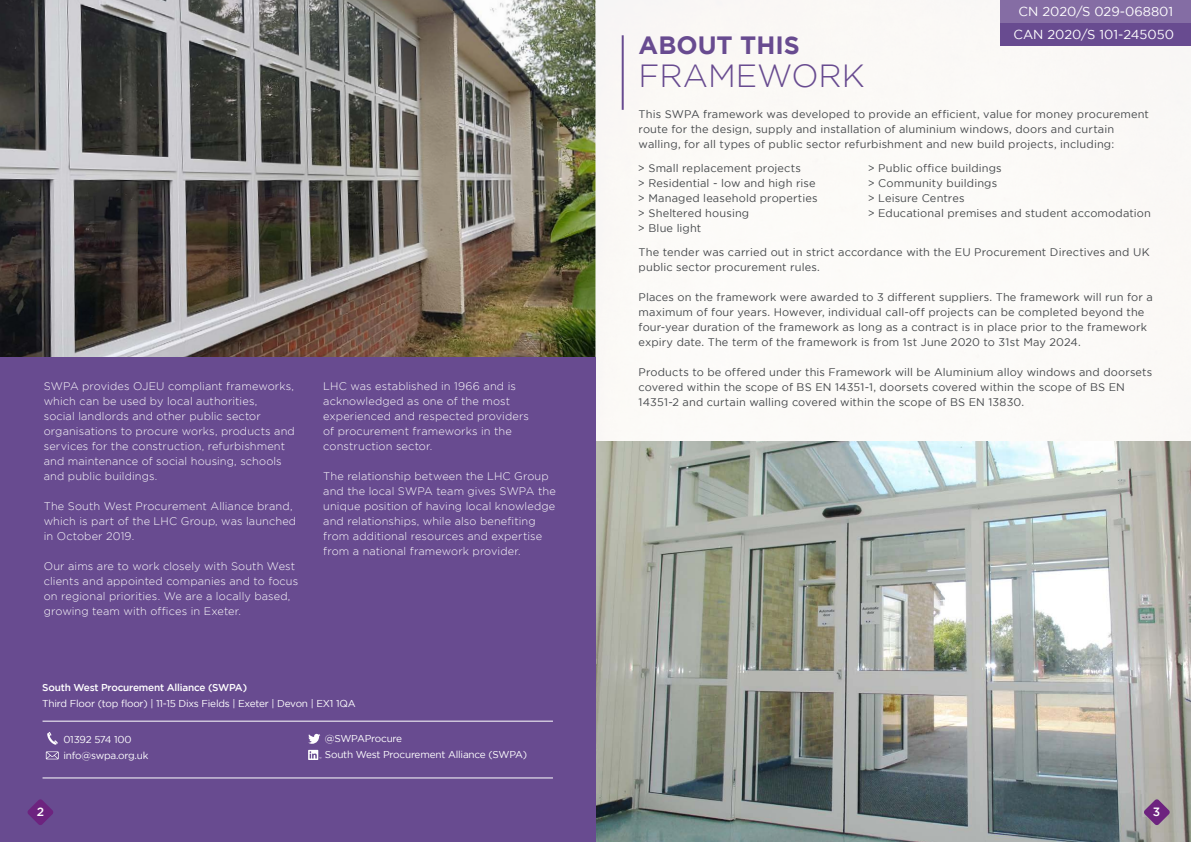
<style>
.page{position:relative;width:1191px;height:842px;background:#fff}
.page>*{position:absolute;margin:0;border:0;box-sizing:border-box;transform-origin:0 0}
.t1{font:300 32px "Gotham";color:#684b90}
.t2{font:700 25px "Gotham";color:#684b90}
.t3{font:13px/22.7px "Gotham";color:#fff;text-align:center}
.t4{font:500 12px "Gotham";color:#fff}
.t5{font:11px/15px "Gotham";letter-spacing:.01em;color:#46494c}
.t6{font:300 11px/15px "Gotham";letter-spacing:.01em;color:#fff}
.t7{font:10px/16px "Gotham";letter-spacing:-.02em;color:#fff}
.t8{font:500 10px "Gotham";letter-spacing:-.02em;color:#fff}
</style>
<div class="page">
<div style="left:1000px;top:23px;width:191px;height:23px;background:#684b90"></div>
<div style="left:1000px;top:0;width:191px;height:23px;background:#856da4"></div>
<hr style="left:621px;top:35px;width:2px;height:75px;background:#684b90">
<img style="left:596px;top:441px;width:595px;height:401px">
<img style="left:0;top:0;width:595px;height:358px">
<div style="left:0;top:358px;width:595px;height:484px;background:#684b90"></div>
<hr style="left:43px;top:777px;width:510px;height:1px;background:#fff">
<hr style="left:43px;top:721px;width:510px;height:1px;background:#fff">
<svg style="left:308px;top:734px;width:12px;height:10px"></svg>
<svg style="left:308px;top:750px;width:13px;height:10px"></svg>
<svg style="left:47px;top:732px;width:11px;height:13px"></svg>
<svg style="left:46px;top:751px;width:13px;height:8px"></svg>
<svg style="left:1143px;top:799px;width:27px;height:26px"></svg>
<svg style="left:27px;top:799px;width:26px;height:26px"></svg>
<h2 class="t2" style="left:638px;top:30px;width:163px">ABOUT THIS</h2>
<h1 class="t1" style="left:638px;top:58px;width:227px">FRAMEWORK</h1>
<p class="t3" style="left:1013px;top:0;width:162px">CN 2020/S 029-068801<br>CAN 2020/S 101-245050</p>
<p class="t6" style="left:44px;top:379px;width:252px">SWPA provides OJEU compliant frameworks, which can be used by local authorities,<br>social landlords and other public sector organisations to procure works, products and services for the construction, refurbishment and maintenance of social housing, schools and public buildings.</p>
<p class="t6" style="left:44px;top:499px;width:254px">The South West Procurement Alliance brand, which is part of the LHC Group, was launched in October 2019.</p>
<p class="t6" style="left:44px;top:559px;width:256px">Our aims are to work closely with South West clients and appointed companies and to focus on regional priorities. We are a locally based, growing team with offices in Exeter.</p>
<p class="t6" style="left:323px;top:379px;width:207px">LHC was established in 1966 and is acknowledged as one of the most experienced and respected providers of procurement frameworks in the construction sector.</p>
<p class="t6" style="left:323px;top:469px;width:234px">The relationship between the LHC Group and the local SWPA team gives SWPA the unique position of having local knowledge and relationships, while also benefiting from additional resources and expertise from a national framework provider.</p>
<p class="t8" style="left:42px;top:682px;width:206px">South West Procurement Alliance (SWPA)</p>
<p class="t7" style="left:42px;top:695px;width:315px">Third Floor (top floor) | 11-15 Dixs Fields | Exeter | Devon | EX1 1QA</p>
<p class="t7" style="left:63px;top:731px;width:86px">01392 574 100 info@swpa.org.uk</p>
<p class="t7" style="left:325px;top:731px;width:204px">@SWPAProcure<br>South West Procurement Alliance (SWPA)</p>
<p class="t5" style="left:638px;top:106px;width:512px">This SWPA framework was developed to provide an efficient, value for money procurement route for the design, supply and installation of aluminium windows, doors and curtain walling, for all types of public sector refurbishment and new build projects, including:</p>
<p class="t5" style="left:867px;top:161px;width:285px">&gt; Public office buildings<br>&gt; Community buildings<br>&gt; Leisure Centres<br>&gt; Educational premises and student accomodation</p>
<p class="t5" style="left:638px;top:161px;width:181px">&gt; Small replacement projects<br>&gt; Residential - low and high rise &gt; Managed leasehold properties &gt; Sheltered housing<br>&gt; Blue light</p>
<p class="t5" style="left:638px;top:245px;width:512px">The tender was carried out in strict accordance with the EU Procurement Directives and UK public sector procurement rules.</p>
<p class="t5" style="left:638px;top:290px;width:515px">Places on the framework were awarded to 3 different suppliers. The framework will run for a maximum of four years. However, individual call-off projects can be completed beyond the four-year duration of the framework as long as a contract is in place prior to the framework expiry date. The term of the framework is from 1st June 2020 to 31st May 2024.</p>
<p class="t5" style="left:638px;top:365px;width:515px">Products to be offered under this Framework will be Aluminium alloy windows and doorsets covered within the scope of BS EN 14351-1, doorsets covered within the scope of BS EN<br>14351-2 and curtain walling covered within the scope of BS EN 13830.</p>
<p class="t4" style="left:37px;top:805px;width:9px">2</p>
<p class="t4" style="left:1153px;top:805px;width:9px">3</p>
</div>
